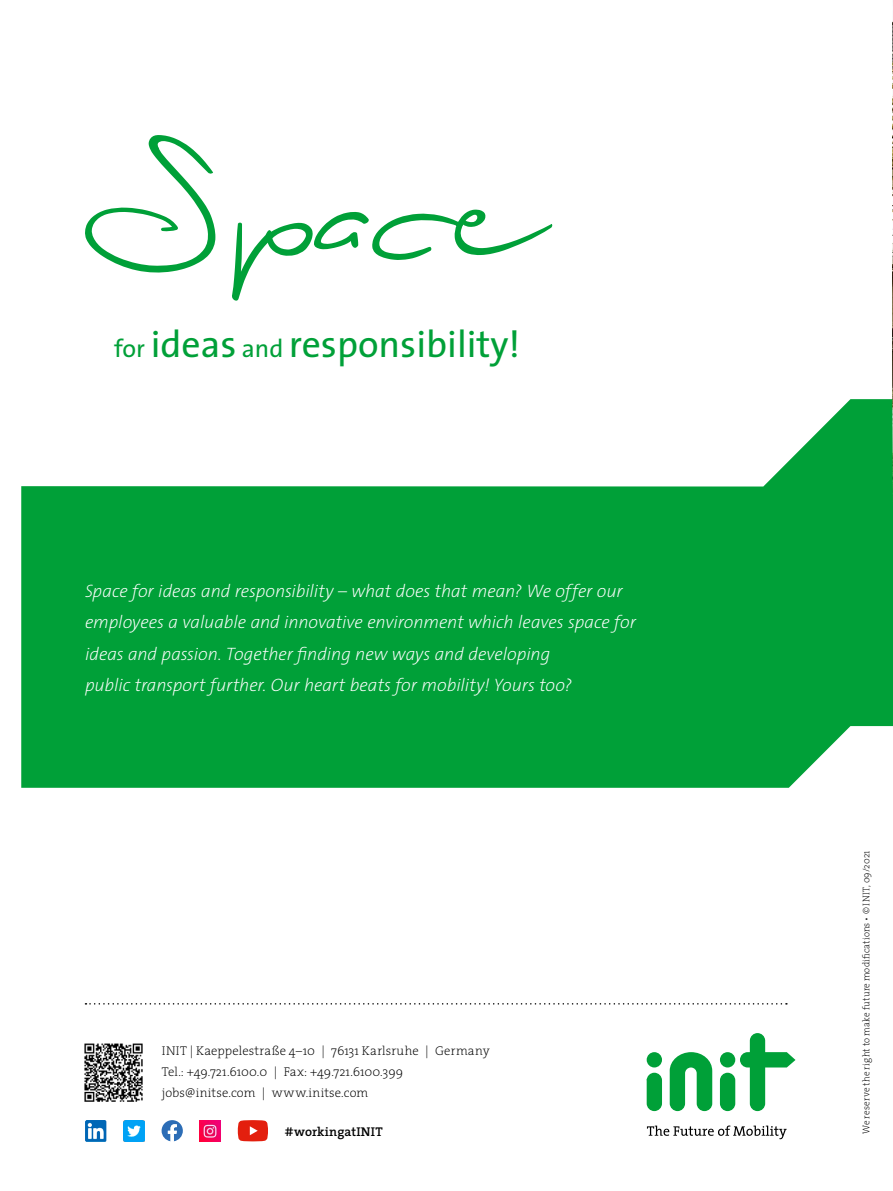
<style>
.page{position:relative;width:893px;height:1191px;background:#fff}
.page>*{position:absolute;margin:0;border:0;box-sizing:border-box;transform-origin:0 0}
.t1{font:37.65px "The Sans";color:#00a038}
.t2{font:italic 200 18px/31.5px "The Sans";letter-spacing:-.005em;color:#fff}
.t3{font:200 12.75px/21px "The Serif";letter-spacing:.01em;color:#000}
.t4{font:600 12.75px "The Serif";letter-spacing:.015em;color:#000}
.t5{font:200 9.75px "The Serif";letter-spacing:.02em;color:#000;scale:.95 1}
.s1{font-size:25.2px}
</style>
<div class="page">
<svg style="left:670px;top:1052px;width:42px;height:59px"></svg>
<svg style="left:647px;top:1072px;width:15px;height:39px"></svg>
<div style="left:647px;top:1052px;width:15px;height:15px;background:#00a038;border-radius:50%"></div>
<svg style="left:720px;top:1033px;width:75px;height:78px"></svg>
<div style="left:720px;top:1052px;width:15px;height:15px;background:#00a038;border-radius:50%"></div>
<svg style="left:647px;top:1125px;width:140px;height:14px"></svg>
<svg style="left:21px;top:399px;width:872px;height:389px;fill:#00a038"></svg>
<img style="left:892px;top:21px;width:1px;height:486px">
<img style="left:84px;top:1043px;width:59px;height:59px">
<svg style="left:85px;top:1003px;width:702px;height:1px"></svg>
<svg style="left:85px;top:135px;width:467px;height:166px"></svg>
<img style="left:123px;top:1120px;width:22px;height:21px">
<img style="left:85px;top:1120px;width:21px;height:21px">
<img style="left:200px;top:1120px;width:21px;height:21px">
<svg style="left:162px;top:1120px;width:21px;height:21px"></svg>
<svg style="left:238px;top:1120px;width:30px;height:21px"></svg>
<h1 class="t1" style="left:114px;top:313px;width:407px"><span class="s1">for</span> ideas <span class="s1">and</span> responsibility!</h1>
<p class="t2" style="left:85px;top:574px;width:552px">Space for ideas and responsibility – what does that mean? We offer our employees a valuable and innovative environment which leaves space for ideas and passion. Together finding new ways and developing<br>public transport further. Our heart beats for mobility! Yours too?</p>
<p class="t3" style="left:162px;top:1039px;width:329px">INIT | Kaeppelestraße 4–10 | 76131 Karlsruhe | Germany<br>Tel.: +49.721.6100.0 | Fax: +49.721.6100.399 jobs@initse.com | www.initse.com</p>
<p class="t4" style="left:285px;top:1120px;width:99px">#workingatINIT</p>
<p class="t5" style="left:858px;top:1134px;width:300px;rotate:-90deg">We reserve the right to make future modifications • © INIT, 09/2021</p>
</div>
